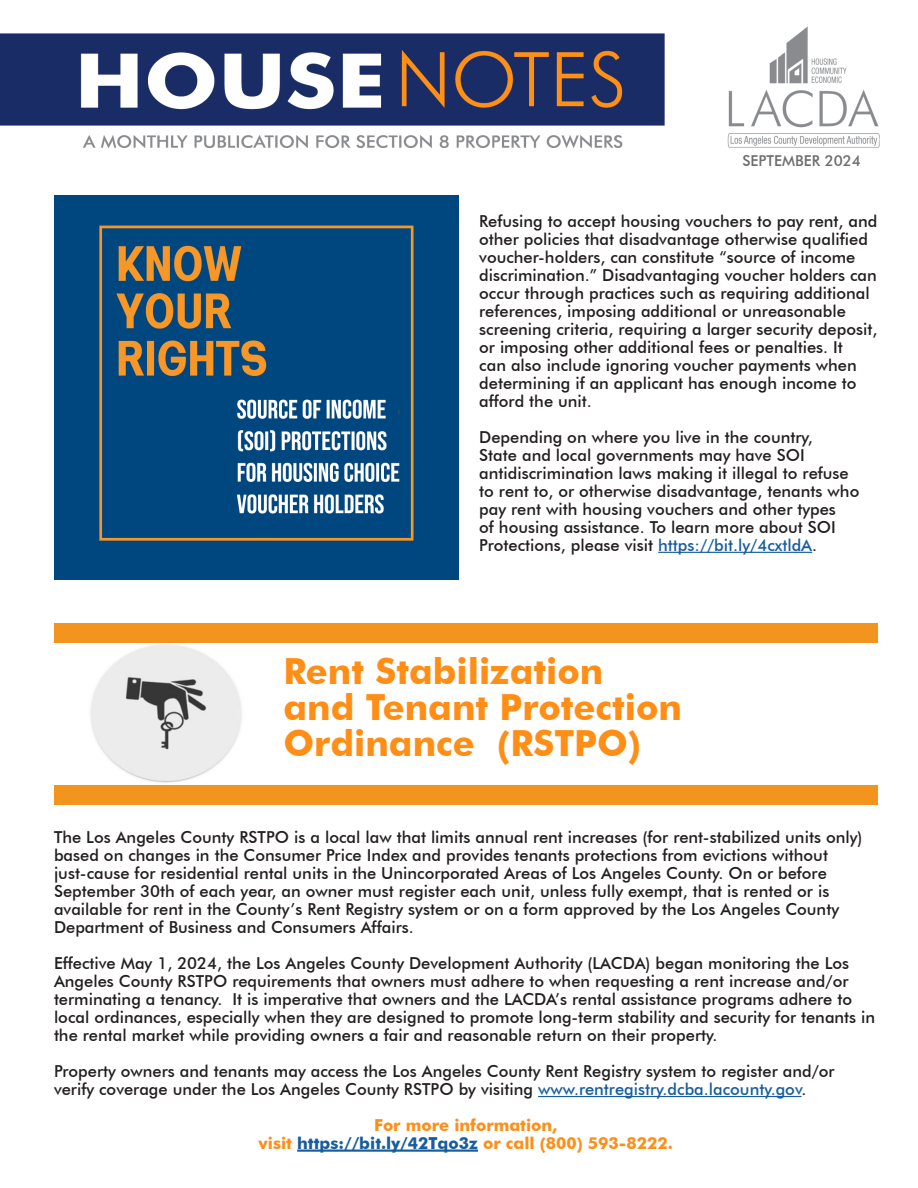
<style>
.page{position:relative;width:918px;height:1188px;background:#fff}
.page>*{position:absolute;margin:0;border:0;box-sizing:border-box;transform-origin:0 0}
.t1{font:700 36px/36px "Futura BT";color:#ff8e16}
.t2{font:500 16.5px/18px "Futura BT";color:#231f20}
.t3{font:700 16.5px "Futura BT";color:#ff8e16}
.t4{font:500 15px "Futura BT";color:#6c6d70}
.s1{color:#175d9e}
</style>
<div class="page">
<img style="left:0;top:26px;width:880px;height:122px">
<img style="left:90px;top:644px;width:152px;height:139px">
<hr style="left:538px;top:1096px;width:264px;height:1px;background:#175d9e">
<hr style="left:297px;top:1150px;width:181px;height:2px;background:#175d9e">
<div style="left:54px;top:623px;width:824px;height:20px;background:#f3941e"></div>
<div style="left:54px;top:785px;width:824px;height:20px;background:#f3941e"></div>
<img style="left:54px;top:196px;width:405px;height:384px">
<hr style="left:658px;top:552px;width:154px;height:1px;background:#175d9e">
<p class="t4" style="left:742px;top:151px;width:120px">SEPTEMBER 2024</p>
<p class="t2" style="left:479px;top:212px;width:400px">Refusing to accept housing vouchers to pay rent, and other policies that disadvantage otherwise qualified voucher-holders, can constitute “source of income discrimination.” Disadvantaging voucher holders can occur through practices such as requiring additional references, imposing additional or unreasonable screening criteria, requiring a larger security deposit, or imposing other additional fees or penalties. It<br>can also include ignoring voucher payments when determining if an applicant has enough income to afford the unit.</p>
<p class="t2" style="left:479px;top:428px;width:382px">Depending on where you live in the country,<br>State and local governments may have SOI antidiscrimination laws making it illegal to refuse to rent to, or otherwise disadvantage, tenants who pay rent with housing vouchers and other types<br>of housing assistance. To learn more about SOI Protections, please visit <span class="s1">https://bit.ly/4cxtldA</span>.</p>
<p class="t1" style="left:284px;top:652px;width:400px">Rent Stabilization and Tenant Protection<br>Ordinance (RSTPO)</p>
<p class="t2" style="left:54px;top:828px;width:810px">The Los Angeles County RSTPO is a local law that limits annual rent increases (for rent-stabilized units only) based on changes in the Consumer Price Index and provides tenants protections from evictions without just-cause for residential rental units in the Unincorporated Areas of Los Angeles County. On or before September 30th of each year, an owner must register each unit, unless fully exempt, that is rented or is available for rent in the County’s Rent Registry system or on a form approved by the Los Angeles County Department of Business and Consumers Affairs.</p>
<p class="t2" style="left:54px;top:954px;width:823px">Effective May 1, 2024, the Los Angeles County Development Authority (LACDA) began monitoring the Los Angeles County RSTPO requirements that owners must adhere to when requesting a rent increase and/or terminating a tenancy. It is imperative that owners and the LACDA’s rental assistance programs adhere to local ordinances, especially when they are designed to promote long-term stability and security for tenants in the rental market while providing owners a fair and reasonable return on their property.</p>
<p class="t2" style="left:54px;top:1062px;width:782px">Property owners and tenants may access the Los Angeles County Rent Registry system to register and/or verify coverage under the Los Angeles County RSTPO by visiting <span class="s1">www.rentregistry.dcba.lacounty.gov</span>.</p>
<p class="t3" style="left:374px;top:1115px;width:185px">For more information,</p>
<p class="t3" style="left:259px;top:1133px;width:416px">visit <span class="s1">https://bit.ly/42Tqo3z</span> or call (800) 593-8222.</p>
</div>
